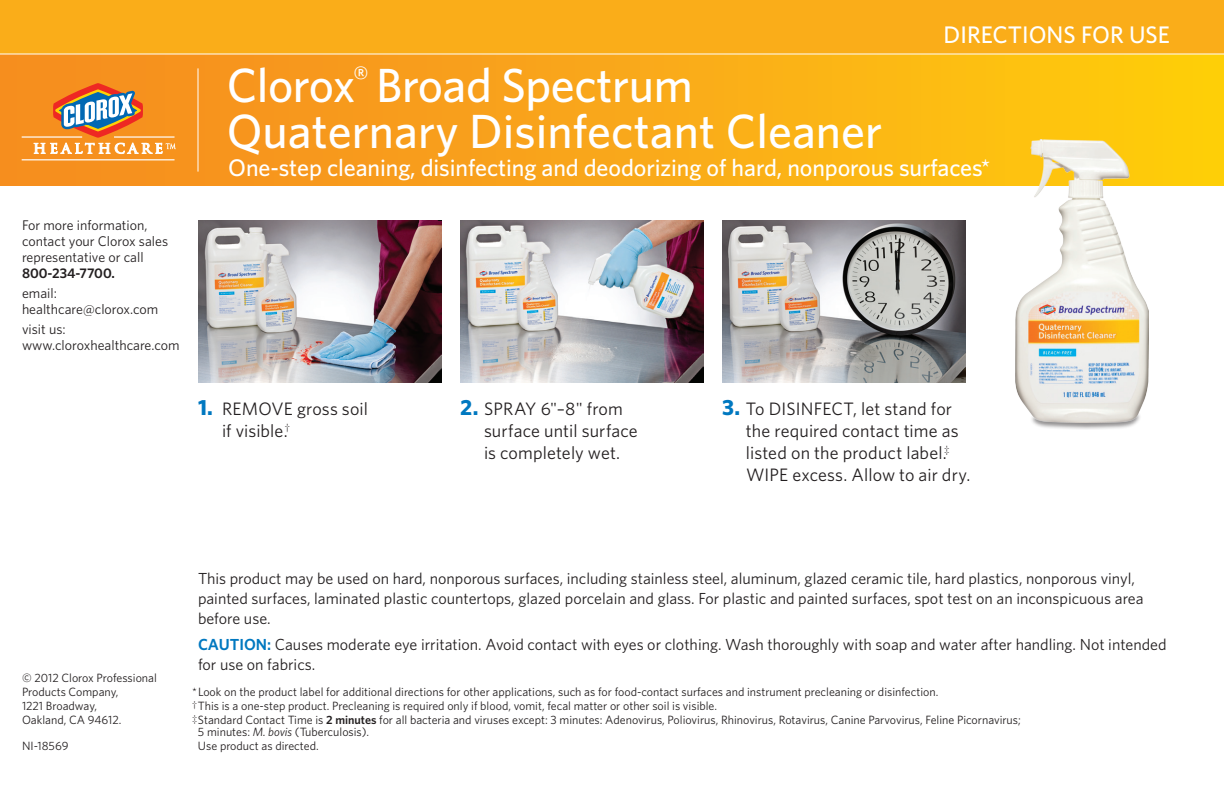
<style>
.page{position:relative;width:1224px;height:792px;background:#fff}
.page>*{position:absolute;margin:0;border:0;box-sizing:border-box;transform-origin:0 0}
.t1{font:500 48px/46px "Whitney";color:#fff}
.t2{font:500 24px "Whitney";letter-spacing:-.005em;color:#fff}
.t3{font:18px/22px "Whitney";letter-spacing:.01em;color:#231f20}
.t4{font:16px/20px "Whitney";color:#231f20}
.t5{font:14px/16px "Whitney";color:#231f20}
.t6{font:600 14px "Whitney";color:#231f20}
.t7{font:12px/14px "Whitney";color:#231f20}
.s1{font-weight:700;font-size:22px;color:#0078c0}
.s2{font-weight:600;color:#0078c0}
.s3{font-weight:600}
.s4{font-style:italic}
</style>
<div class="page">
<div style="left:0;top:54px;width:1224px;height:132px;background:linear-gradient(to right,#f58924,#ffcc0c)"></div>
<div style="left:0;top:0;width:1224px;height:54px;background:#faad19"></div>
<hr style="left:198px;top:68px;width:1px;height:104px;background:#fff">
<hr style="left:0;top:54px;width:1224px;height:1px;background:#fff">
<hr style="left:22px;top:136px;width:60px;height:2px;background:#fff">
<hr style="left:22px;top:159px;width:153px;height:1px;background:#fff">
<svg style="left:34px;top:83px;width:142px;height:71px;background:#db9653"></svg>
<div style="left:1030px;top:382px;width:111px;height:48px;background:#231f20;opacity:.5"></div>
<img style="left:1016px;top:140px;width:132px;height:282px">
<img style="left:198px;top:220px;width:244px;height:163px">
<img style="left:460px;top:220px;width:244px;height:163px">
<img style="left:722px;top:220px;width:244px;height:163px">
<p class="t5" style="left:22px;top:217px;width:148px">For more information, contact your Clorox sales representative or call</p>
<p class="t6" style="left:22px;top:264px;width:94px">800-234-7700.</p>
<p class="t5" style="left:22px;top:285px;width:138px">email: healthcare@clorox.com</p>
<p class="t5" style="left:22px;top:321px;width:159px">visit us: www.cloroxhealthcare.com</p>
<h2 class="t2" style="left:944px;top:21px;width:228px">DIRECTIONS FOR USE</h2>
<h1 class="t1" style="left:227px;top:61px;width:657px">Clorox<sup>®</sup> Broad Spectrum<br>Quaternary Disinfectant Cleaner</h1>
<h2 class="t2" style="left:228px;top:153px;width:764px">One-step cleaning, disinfecting and deodorizing of hard, nonporous surfaces*</h2>
<h3 class="t3" style="left:222px;top:397px;width:147px;text-indent:-24px"><span class="s1">1.</span> REMOVE gross soil if visible.<sup>†</sup></h3>
<h3 class="t3" style="left:484px;top:397px;width:155px;text-indent:-24px"><span class="s1">2.</span> SPRAY 6"–8" from surface until surface is completely wet.</h3>
<h3 class="t3" style="left:746px;top:397px;width:226px;text-indent:-24px"><span class="s1">3.</span> To DISINFECT, let stand for the required contact time as listed on the product label.<sup>‡<br></sup>WIPE excess. Allow to air dry.</h3>
<p class="t7" style="left:22px;top:671px;width:136px">© 2012 Clorox Professional<br>Products Company,<br>1221 Broadway,<br>Oakland, CA 94612.</p>
<p class="t7" style="left:22px;top:739px;width:48px">NI-18569</p>
<p class="t4" style="left:198px;top:568px;width:947px">This product may be used on hard, nonporous surfaces, including stainless steel, aluminum, glazed ceramic tile, hard plastics, nonporous vinyl, painted surfaces, laminated plastic countertops, glazed porcelain and glass. For plastic and painted surfaces, spot test on an inconspicuous area before use.</p>
<h3 class="t4" style="left:198px;top:634px;width:970px"><span class="s2">CAUTION:</span> Causes moderate eye irritation. Avoid contact with eyes or clothing. Wash thoroughly with soap and water after handling. Not intended for use on fabrics.</h3>
<p class="t7" style="left:192px;top:685px;width:830px">*Look on the product label for additional directions for other applications, such as for food-contact surfaces and instrument precleaning or disinfection.<br><sup>†</sup>This is a one-step product. Precleaning is required only if blood, vomit, fecal matter or other soil is visible.<br><sup>‡</sup>Standard Contact Time is <span class="s3">2 minutes</span> for all bacteria and viruses except: 3 minutes: Adenovirus, Poliovirus, Rhinovirus, Rotavirus, Canine Parvovirus, Feline Picornavirus;</p>
<p class="t7" style="left:198px;top:725px;width:173px">5 minutes: <span class="s4">M. bovis</span> (Tuberculosis).<br>Use product as directed.</p>
</div>
